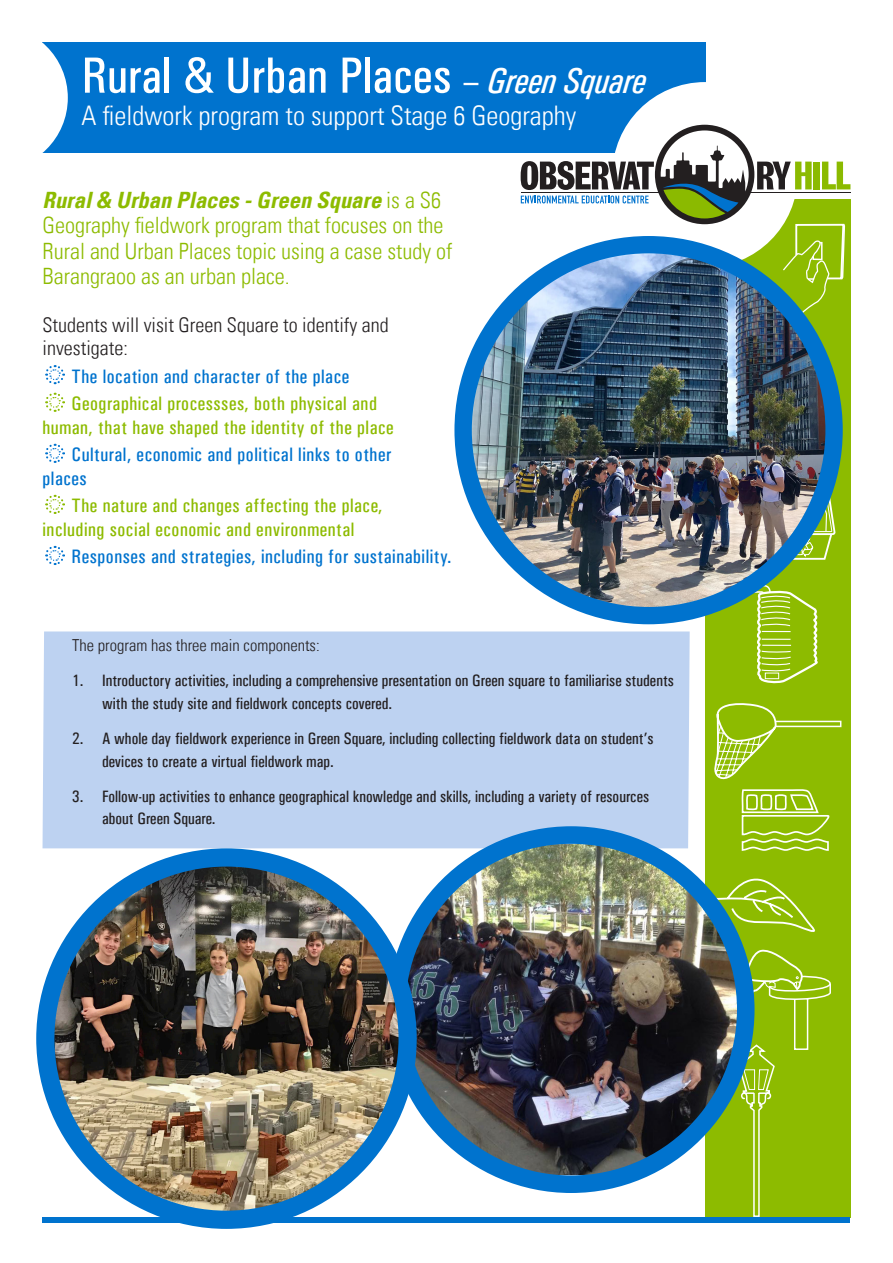
<style>
.page{position:relative;width:893px;height:1263px;background:#fff}
.page>*{position:absolute;margin:0;border:0;box-sizing:border-box;transform-origin:0 0}
.t1{font:51px "Univers Condensed";color:#fff}
.t2{font:300 condensed 27px "Univers LT";color:#fff}
.first_para{font:300 condensed 22.5px/25.5px "Univers LT";color:#8dbb00}
.body{font:300 condensed 20.25px/22.5px "Univers LT";color:#231f20}
.body-2{font:19.5px/23.4px "Univers Condensed";letter-spacing:.025em;color:#8dbb00}
.body-3{font:19.5px/23.4px "Univers Condensed";letter-spacing:.025em;color:#0073ce}
.indented_tab{font:16.5px/22.5px "Univers Condensed";color:#231f20}
.body-4{font:300 condensed 16.5px "Univers LT";color:#231f20}
.s1{font-size:36px}
.s2{font-style:italic;font-size:36px}
.s3{font-weight:700;font-style:italic}
</style>
<div class="page">
<div style="left:705px;top:199px;width:145px;height:1018px;background:#8dbb00"></div>
<svg style="left:746px;top:878px;width:69px;height:54px"></svg>
<svg style="left:756px;top:607px;width:62px;height:77px"></svg>
<div style="left:765px;top:673px;width:14px;height:6px;border:1px solid #fff"></div>
<svg style="left:766px;top:224px;width:79px;height:223px"></svg>
<svg style="left:714px;top:703px;width:116px;height:148px"></svg>
<div style="left:775px;top:721px;width:66px;height:6px;border:2px solid #fff"></div>
<svg style="left:746px;top:949px;width:85px;height:268px"></svg>
<div style="left:43px;top:43px;width:663px;height:110px;background:#0073ce"></div>
<svg style="left:42px;top:42px;width:26px;height:111px"></svg>
<div style="left:612px;top:82px;width:186px;height:185px;background:#fff;border-radius:50%"></div>
<svg style="left:757px;top:162px;width:55px;height:27px"></svg>
<div style="left:814px;top:162px;width:6px;height:27px;background:#8bba00"></div>
<svg style="left:822px;top:162px;width:28px;height:27px"></svg>
<hr style="left:521px;top:192px;width:329px;height:1px;background:#231f20">
<svg style="left:521px;top:161px;width:133px;height:42px"></svg>
<div style="left:655px;top:125px;width:99px;height:99px;background:#231f20;border-radius:50%"></div>
<svg style="left:661px;top:130px;width:88px;height:88px"></svg>
<div style="left:43px;top:631px;width:647px;height:217px;background:#bdd2f1"></div>
<svg style="left:45px;top:365px;width:19px;height:19px"></svg>
<svg style="left:45px;top:393px;width:19px;height:19px"></svg>
<svg style="left:45px;top:444px;width:19px;height:19px"></svg>
<svg style="left:45px;top:495px;width:19px;height:19px"></svg>
<svg style="left:45px;top:546px;width:19px;height:19px"></svg>
<img style="left:466px;top:245px;width:368px;height:362px">
<div style="left:454px;top:236px;width:389px;height:388px;border:17px solid #0073ce;border-radius:50%"></div>
<div style="left:43px;top:1217px;width:807px;height:6px;background:#0073ce"></div>
<img style="left:397px;top:844px;width:349px;height:331px">
<div style="left:388px;top:826px;width:366px;height:367px;border:18px solid #0073ce;border-radius:50%"></div>
<img style="left:45px;top:858px;width:363px;height:359px">
<div style="left:36px;top:848px;width:381px;height:381px;border:18px solid #0073ce;border-radius:50%"></div>
<p class="t1" style="left:82px;top:45px;width:566px">Rural &amp; Urban Places <span class="s1">–</span> <span class="s2">Green Square</span></p>
<p class="t2" style="left:82px;top:99px;width:496px">A fieldwork program to support Stage 6 Geography</p>
<p class="first_para" style="left:43px;top:187px;width:411px"><span class="s3">Rural &amp; Urban Places - Green Square</span> is a S6<br>Geography fieldwork program that focuses on the Rural and Urban Places topic using a case study of Barangraoo as an urban place.</p>
<p class="body" style="left:43px;top:314px;width:348px">Students will visit Green Square to identify and investigate:</p>
<p class="body-3" style="left:72px;top:364px;width:279px">The location and character of the place</p>
<p class="body-2" style="left:43px;top:392px;width:353px;text-indent:29px">Geographical processses, both physical and human, that have shaped the identity of the place</p>
<p class="body-3" style="left:43px;top:443px;width:351px;text-indent:29px">Cultural, economic and political links to other places</p>
<p class="body-2" style="left:43px;top:494px;width:341px;text-indent:29px">The nature and changes affecting the place, including social economic and environmental</p>
<p class="body-3" style="left:72px;top:545px;width:381px">Responses and strategies, including for sustainability.</p>
<p class="body-4" style="left:72px;top:635px;width:249px">The program has three main components:</p>
<p class="indented_tab" style="left:102px;top:669px;width:573px;text-indent:-30px">1. Introductory activities, including a comprehensive presentation on Green square to familiarise students with the study site and fieldwork concepts covered.</p>
<p class="indented_tab" style="left:102px;top:727px;width:553px;text-indent:-30px">2. A whole day fieldwork experience in Green Square, including collecting fieldwork data on student’s devices to create a virtual fieldwork map.</p>
<p class="indented_tab" style="left:102px;top:785px;width:549px;text-indent:-30px">3. Follow-up activities to enhance geographical knowledge and skills, including a variety of resources about Green Square.</p>
</div>
